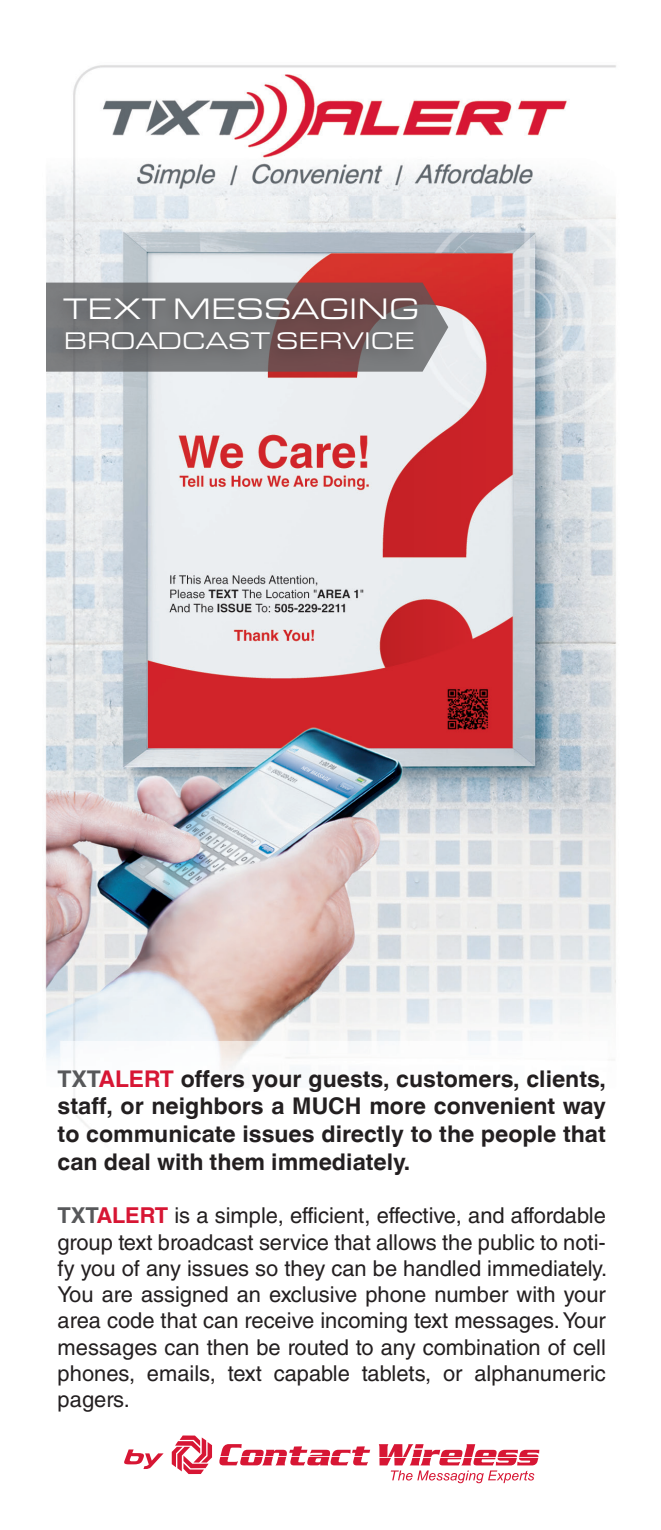
<style>
.page{position:relative;width:661px;height:1530px;background:#fff}
.page>*{position:absolute;margin:0;border:0;box-sizing:border-box;transform-origin:0 0}
.t1{font:30.75px "Eurostile Ext";letter-spacing:.005em;color:#fff}
.t2{font:25px "Eurostile Ext";color:#fff}
.t3{font:700 23px/27.5px "Helvetica World";color:#231f20;text-align:justify}
.t4{font:22px/26.2px "Helvetica LT Std";color:#231f20;text-align:justify}
.s1{color:#57585a}
.s2{color:#d71634}
.s3{font-family:"Helvetica World";font-weight:700;color:#57585a}
.s4{font-family:"Helvetica World";font-weight:700;color:#d71634}
</style>
<div class="page">
<img style="left:45px;top:65px;width:571px;height:1419px">
<svg style="left:45px;top:283px;width:403px;height:89px;background:#8d7b7d"></svg>
<div style="left:48px;top:289px;width:378px;height:77px;background:#231f20;opacity:.51"></div>
<svg style="left:172px;top:1436px;width:40px;height:38px"></svg>
<svg style="left:218px;top:1444px;width:152px;height:21px"></svg>
<svg style="left:123px;top:1449px;width:40px;height:20px"></svg>
<svg style="left:378px;top:1444px;width:161px;height:39px"></svg>
<p class="t1" style="left:64px;top:292px;width:357px">TEXT MESSAGING</p>
<p class="t2" style="left:64px;top:327px;width:352px">BROADCAST SERVICE</p>
<p class="t3" style="left:58px;top:1065px;width:549px"><span class="s1">TXT</span><span class="s2">ALERT</span> offers your guests, customers, clients, staff, or neighbors a MUCH more convenient way to communicate issues directly to the people that can deal with them immediately.</p>
<p class="t4" style="left:58px;top:1202px;width:550px"><span class="s3">TXT</span><span class="s4">ALERT</span> is a simple, efficient, effective, and affordable group text broadcast service that allows the public to noti&shy;fy you of any issues so they can be handled immediately.<br>You are assigned an exclusive phone number with your area code that can receive incoming text messages. Your messages can then be routed to any combination of cell phones, emails, text capable tablets, or alphanumeric pagers.</p>
</div>
